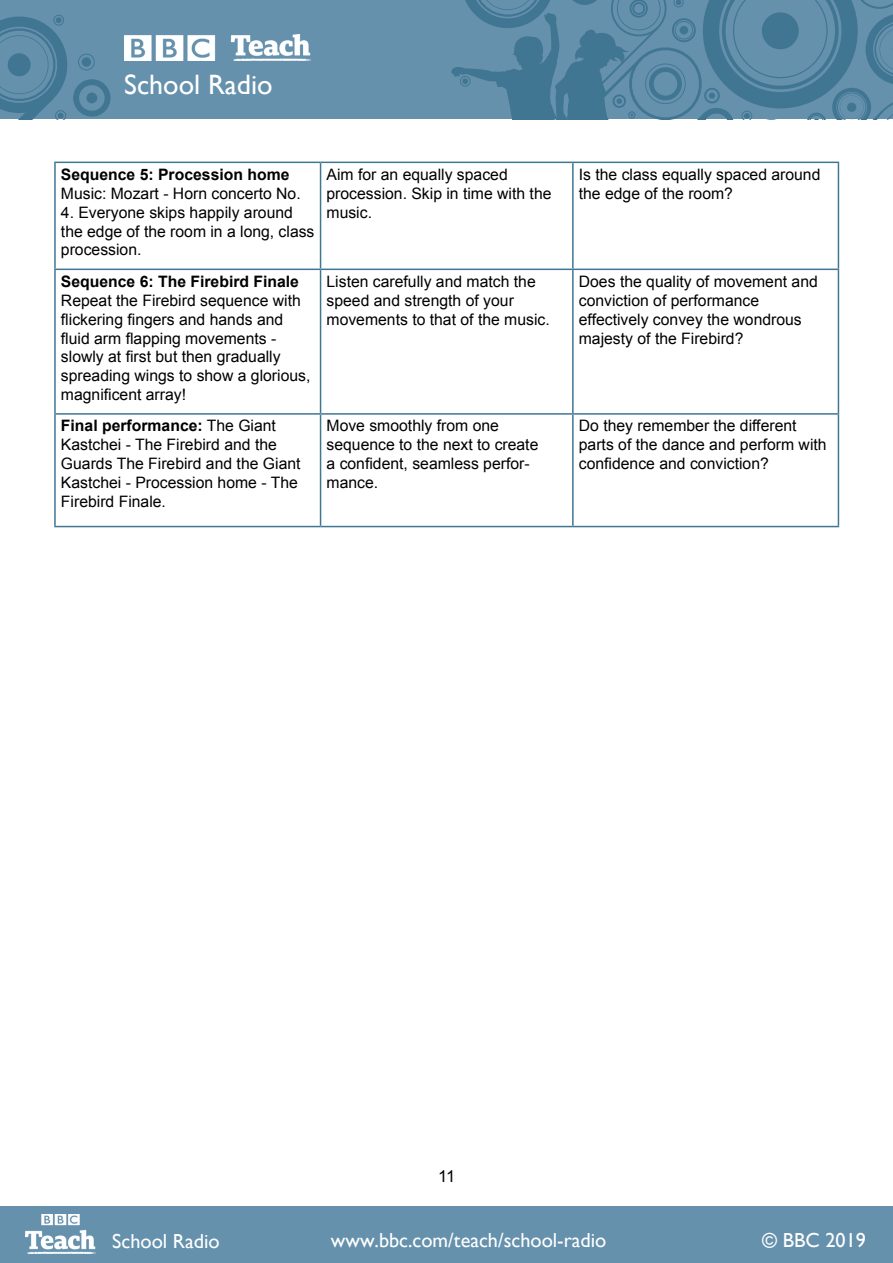
<style>
.page{position:relative;width:893px;height:1263px;background:#fff}
.page>*{position:absolute;margin:0;border:0;box-sizing:border-box;transform-origin:0 0}
.t1{font:28.05px "Gill Sans";color:#fff}
.t2{font:20.25px "Gill Sans";color:#fff}
.t3{font:16.5px "Arial";color:#000}
.t4{font:15.75px/18.9px "Arial";color:#000}
.t5{font:700 15.75px "Arial";color:#000}
.s1{font-weight:700}
</style>
<div class="page">
<div style="left:0;top:1207px;width:893px;height:56px;background:#6591ad"></div>
<div style="left:0;top:0;width:893px;height:119px;background:#6591ad"></div>
<svg style="left:310px;top:0;width:583px;height:120px"></svg>
<svg style="left:0;top:15px;width:111px;height:104px"></svg>
<img style="left:25px;top:1214px;width:70px;height:39px">
<img style="left:125px;top:34px;width:185px;height:27px">
<hr style="left:54px;top:162px;width:267px;height:1px;background:#3f7693">
<hr style="left:54px;top:163px;width:2px;height:106px;background:#3f7693">
<hr style="left:321px;top:162px;width:252px;height:1px;background:#3f7693">
<hr style="left:320px;top:163px;width:1px;height:106px;background:#3f7693">
<hr style="left:573px;top:162px;width:266px;height:1px;background:#3f7693">
<hr style="left:572px;top:163px;width:2px;height:106px;background:#3f7693">
<hr style="left:838px;top:163px;width:1px;height:106px;background:#3f7693">
<hr style="left:54px;top:269px;width:267px;height:1px;background:#3f7693">
<hr style="left:54px;top:270px;width:2px;height:143px;background:#3f7693">
<hr style="left:321px;top:269px;width:252px;height:1px;background:#3f7693">
<hr style="left:320px;top:270px;width:1px;height:143px;background:#3f7693">
<hr style="left:573px;top:269px;width:266px;height:1px;background:#3f7693">
<hr style="left:572px;top:270px;width:2px;height:143px;background:#3f7693">
<hr style="left:838px;top:270px;width:1px;height:143px;background:#3f7693">
<hr style="left:54px;top:413px;width:267px;height:2px;background:#3f7693">
<hr style="left:54px;top:415px;width:2px;height:111px;background:#3f7693">
<hr style="left:321px;top:413px;width:252px;height:2px;background:#3f7693">
<hr style="left:320px;top:415px;width:1px;height:111px;background:#3f7693">
<hr style="left:573px;top:413px;width:266px;height:2px;background:#3f7693">
<hr style="left:572px;top:415px;width:2px;height:111px;background:#3f7693">
<hr style="left:838px;top:415px;width:1px;height:111px;background:#3f7693">
<hr style="left:54px;top:526px;width:267px;height:1px;background:#3f7693">
<hr style="left:321px;top:526px;width:252px;height:1px;background:#3f7693">
<hr style="left:573px;top:526px;width:266px;height:1px;background:#3f7693">
<h1 class="t1" style="left:124px;top:68px;width:150px">School Radio</h1>
<p class="t5" style="left:61px;top:164px;width:230px">Sequence 5: Procession home</p>
<p class="t4" style="left:61px;top:184px;width:241px">Music: Mozart - Horn concerto No.</p>
<p class="t4" style="left:61px;top:203px;width:255px">4. Everyone skips happily around the edge of the room in a long, class procession.</p>
<p class="t5" style="left:61px;top:271px;width:240px">Sequence 6: The Firebird Finale</p>
<p class="t4" style="left:61px;top:291px;width:251px">Repeat the Firebird sequence with flickering fingers and hands and fluid arm flapping movements - slowly at first but then gradually spreading wings to show a glorious, magnificent array!</p>
<p class="t4" style="left:327px;top:165px;width:226px">Aim for an equally spaced procession. Skip in time with the music.</p>
<p class="t4" style="left:579px;top:165px;width:243px">Is the class equally spaced around the edge of the room?</p>
<p class="t4" style="left:327px;top:272px;width:225px">Listen carefully and match the speed and strength of your movements to that of the music.</p>
<p class="t4" style="left:579px;top:272px;width:240px">Does the quality of movement and conviction of performance effectively convey the wondrous majesty of the Firebird?</p>
<p class="t4" style="left:61px;top:417px;width:241px"><span class="s1">Final performance:</span> The Giant<br>Kastchei - The Firebird and the<br>Guards The Firebird and the Giant<br>Kastchei - Procession home - The<br>Firebird Finale.</p>
<p class="t4" style="left:327px;top:417px;width:213px">Move smoothly from one sequence to the next to create a confident, seamless perfor&shy;mance.</p>
<p class="t4" style="left:579px;top:417px;width:249px">Do they remember the different parts of the dance and perform with confidence and conviction?</p>
<p class="t3" style="left:438px;top:1165px;width:19px">11</p>
<p class="t2" style="left:112px;top:1229px;width:109px">School Radio</p>
<p class="t2" style="left:331px;top:1228px;width:277px">www.bbc.com/teach/school-radio</p>
<p class="t2" style="left:762px;top:1228px;width:105px">© BBC 2019</p>
</div>
